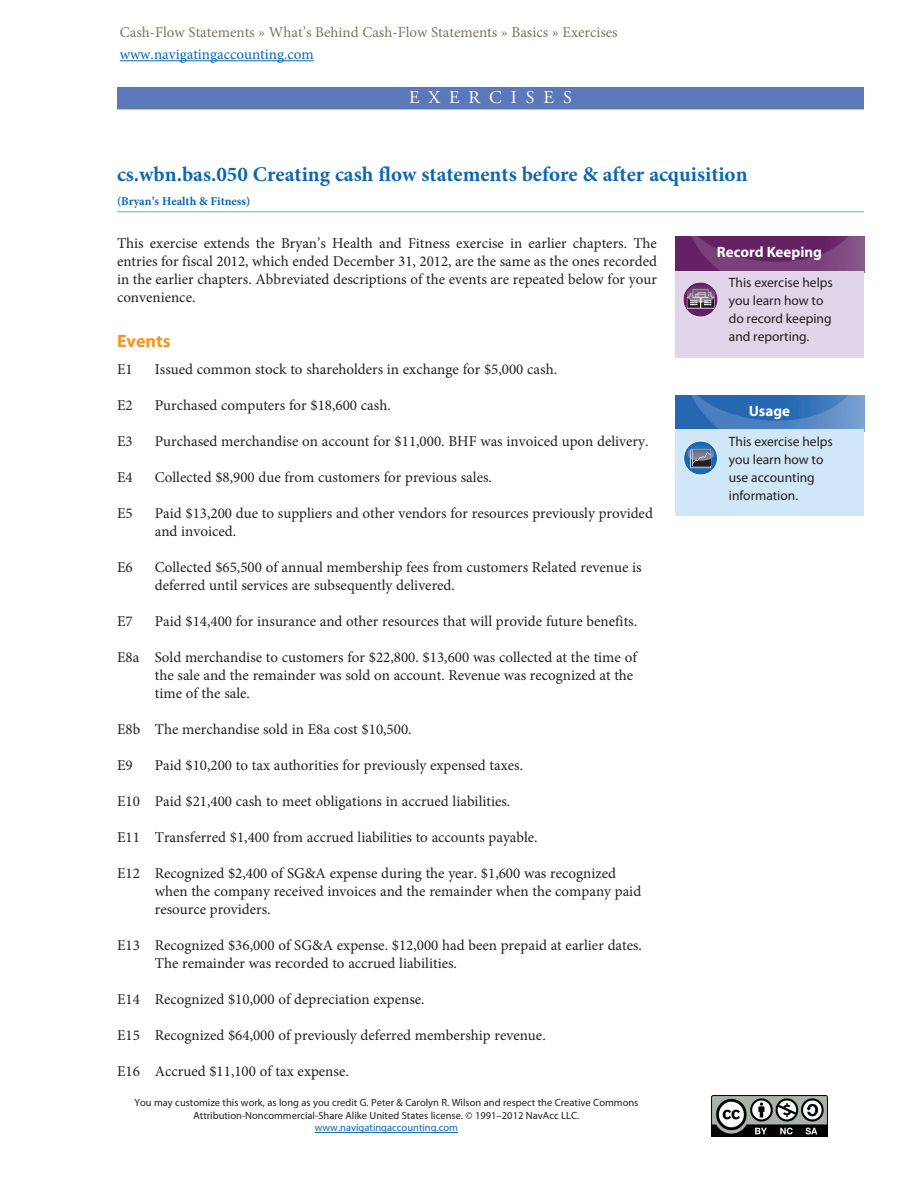
<style>
.page{position:relative;width:918px;height:1188px;background:#fff}
.page>*{position:absolute;margin:0;border:0;box-sizing:border-box;transform-origin:0 0}
.t1{font:700 21px "Minion Pro";color:#0b67b2}
.eocexh-EOCExerciseHe{font:18px "Adobe Garamond";letter-spacing:.5em;color:#fff}
.t2{font:700 18px "Myriad Pro";color:#f89520}
.List_Events{font:15px/18px "Minion Pro";color:#231f20}
.sbl1-Sublist{font:15px "Minion Pro";color:#787661}
.sbl1-Sublist-2{font:15px "Minion Pro";color:#0b67b2}
.t3{font:700 15px "Myriad Pro";color:#fff}
.t4{font:13.5px/18px "Myriad Pro";color:#231f20}
.t5{font:700 12px "Minion Pro";color:#0b67b2}
.rnf-RunningFoot{font:10.5px "Myriad Pro";color:#231f20}
.rnf-RunningFoot-2{font:10.5px "Myriad Pro";color:#0b67b2}
</style>
<div class="page">
<img style="left:712px;top:1096px;width:115px;height:40px">
<hr style="left:315px;top:1132px;width:143px;height:1px;background:#0b67b2">
<hr style="left:120px;top:60px;width:194px;height:1px;background:#0b67b2">
<div style="left:117px;top:87px;width:747px;height:22px;background:#5b78bb"></div>
<hr style="left:117px;top:211px;width:747px;height:1px;background:#7da7d8">
<img style="left:675px;top:237px;width:189px;height:34px">
<div style="left:675px;top:271px;width:189px;height:87px;background:#e0d5e9"></div>
<img style="left:683px;top:282px;width:35px;height:35px;border-radius:17px">
<img style="left:675px;top:395px;width:189px;height:34px">
<div style="left:675px;top:429px;width:189px;height:87px;background:#cfe7f7"></div>
<svg style="left:683px;top:441px;width:35px;height:34px"></svg>
<p class="sbl1-Sublist" style="left:120px;top:22px;width:500px">Cash-Flow Statements » What’s Behind Cash-Flow Statements » Basics » Exercises</p>
<p class="sbl1-Sublist-2" style="left:120px;top:44px;width:196px">www.navigatingaccounting.com</p>
<p class="eocexh-EOCExerciseHe" style="left:409px;top:88px;width:164px">EXERCISES</p>
<p class="t1" style="left:117px;top:160px;width:632px">cs.wbn.bas.050 Creating cash flow statements before &amp; after acquisition</p>
<p class="t5" style="left:117px;top:193px;width:135px">(Bryan’s Health &amp; Fitness)</p>
<p class="List_Events" style="left:117px;top:234px;width:542px;text-align:justify">This exercise extends the Bryan’s Health and Fitness exercise in earlier chapters. The entries for fiscal 2012, which ended December 31, 2012, are the same as the ones recorded in the earlier chapters. Abbreviated descriptions of the events are repeated below for your convenience.</p>
<p class="t2" style="left:117px;top:329px;width:55px">Events</p>
<p class="List_Events" style="left:117px;top:360px;width:17px">E1</p>
<p class="List_Events" style="left:155px;top:360px;width:404px">Issued common stock to shareholders in exchange for $5,000 cash.</p>
<p class="List_Events" style="left:117px;top:396px;width:17px">E2</p>
<p class="List_Events" style="left:155px;top:396px;width:237px">Purchased computers for $18,600 cash.</p>
<p class="List_Events" style="left:117px;top:432px;width:17px">E3</p>
<p class="List_Events" style="left:155px;top:432px;width:495px">Purchased merchandise on account for $11,000. BHF was invoiced upon delivery.</p>
<p class="List_Events" style="left:117px;top:468px;width:17px">E4</p>
<p class="List_Events" style="left:155px;top:468px;width:339px">Collected $8,900 due from customers for previous sales.</p>
<p class="List_Events" style="left:117px;top:504px;width:17px">E5</p>
<p class="List_Events" style="left:155px;top:504px;width:500px">Paid $13,200 due to suppliers and other vendors for resources previously provided and invoiced.</p>
<p class="List_Events" style="left:117px;top:558px;width:17px">E6</p>
<p class="List_Events" style="left:155px;top:558px;width:488px">Collected $65,500 of annual membership fees from customers Related revenue is deferred until services are subsequently delivered.</p>
<p class="List_Events" style="left:117px;top:612px;width:17px">E7</p>
<p class="List_Events" style="left:155px;top:612px;width:484px">Paid $14,400 for insurance and other resources that will provide future benefits.</p>
<p class="List_Events" style="left:155px;top:648px;width:483px;text-indent:-38px">E8a Sold merchandise to customers for $22,800. $13,600 was collected at the time of the sale and the remainder was sold on account. Revenue was recognized at the time of the sale.</p>
<p class="List_Events" style="left:117px;top:720px;width:296px">E8b The merchandise sold in E8a cost $10,500.</p>
<p class="List_Events" style="left:117px;top:756px;width:17px">E9</p>
<p class="List_Events" style="left:155px;top:756px;width:370px">Paid $10,200 to tax authorities for previously expensed taxes.</p>
<p class="List_Events" style="left:117px;top:792px;width:395px">E10 Paid $21,400 cash to meet obligations in accrued liabilities.</p>
<p class="List_Events" style="left:117px;top:828px;width:422px">E11 Transferred $1,400 from accrued liabilities to accounts payable.</p>
<p class="List_Events" style="left:155px;top:864px;width:488px;text-indent:-38px">E12 Recognized $2,400 of SG&amp;A expense during the year. $1,600 was recognized when the company received invoices and the remainder when the company paid resource providers.</p>
<p class="List_Events" style="left:155px;top:936px;width:489px;text-indent:-38px">E13 Recognized $36,000 of SG&amp;A expense. $12,000 had been prepaid at earlier dates.<br>The remainder was recorded to accrued liabilities.</p>
<p class="List_Events" style="left:117px;top:990px;width:309px">E14 Recognized $10,000 of depreciation expense.</p>
<p class="List_Events" style="left:117px;top:1026px;width:430px">E15 Recognized $64,000 of previously deferred membership revenue.</p>
<p class="List_Events" style="left:117px;top:1062px;width:233px">E16 Accrued $11,100 of tax expense.</p>
<p class="rnf-RunningFoot" style="left:134px;top:1096px;width:506px">You may customize this work, as long as you credit G. Peter &amp; Carolyn R. Wilson and respect the Creative Commons</p>
<p class="rnf-RunningFoot" style="left:193px;top:1109px;width:387px">Attribution-Noncommercial-Share Alike United States license. © 1991–2012 NavAcc LLC.</p>
<p class="rnf-RunningFoot-2" style="left:315px;top:1121px;width:145px">www.navigatingaccounting.com</p>
<p class="t3" style="left:717px;top:242px;width:107px">Record Keeping</p>
<p class="t4" style="left:729px;top:274px;width:106px">This exercise helps you learn how to do record keeping and reporting.</p>
<p class="t3" style="left:749px;top:401px;width:43px">Usage</p>
<p class="t4" style="left:729px;top:432px;width:106px">This exercise helps you learn how to use accounting information.</p>
</div>
